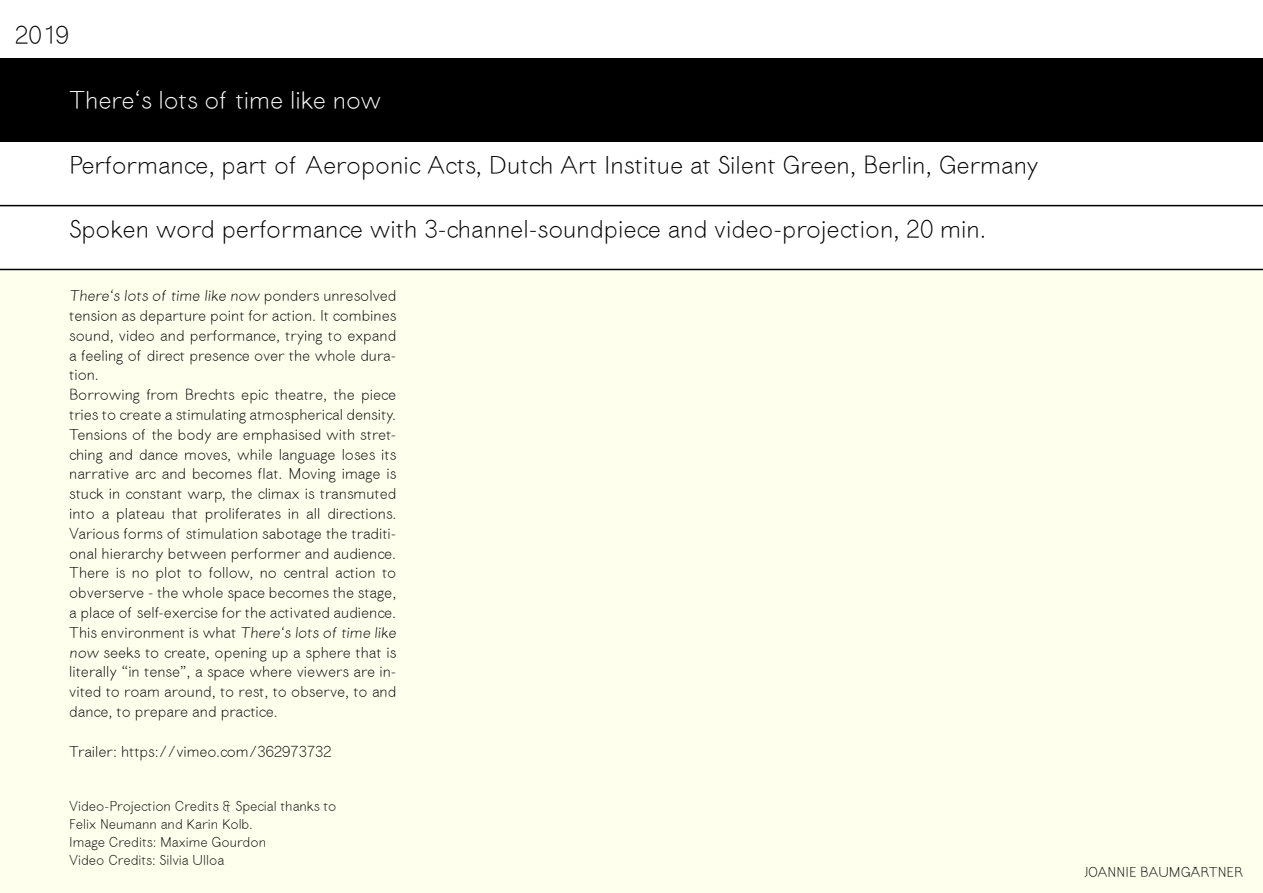
<style>
.page{position:relative;width:1263px;height:893px;background:#fff}
.page>*{position:absolute;margin:0;border:0;box-sizing:border-box;transform-origin:0 0}
.t1{font:27px "Jonathan";color:#000}
.t2{font:27px "Jonathan";color:#fff}
.t3{font:16.5px/19.8px "Jonathan";color:#000}
.t4{font:15px/18px "Jonathan";color:#000}
</style>
<div class="page">
<div style="left:0;top:58px;width:1263px;height:84px;background:#000"></div>
<div style="left:0;top:270px;width:1263px;height:623px;background:#ffffed"></div>
<hr style="left:0;top:269px;width:1263px;height:1px;background:#000">
<hr style="left:0;top:205px;width:1263px;height:1px;background:#000">
<h1 class="t1" style="left:15px;top:20px;width:55px">2019</h1>
<h1 class="t2" style="left:69px;top:85px;width:314px">There‘s lots of time like now</h1>
<h1 class="t1" style="left:69px;top:150px;width:971px">Performance, part of Aeroponic Acts, Dutch Art Institue at Silent Green, Berlin, Germany</h1>
<h1 class="t1" style="left:69px;top:214px;width:919px">Spoken word performance with 3-channel-soundpiece and video-projection, 20 min.</h1>
<p class="t3" style="left:69px;top:286px;width:330px">There‘s lots of time like now ponders unresolved tension as departure point for action. It combines sound, video and performance, trying to expand a feeling of direct presence over the whole dura&shy;tion.<br>Borrowing from Brechts epic theatre, the piece tries to create a stimulating atmospherical density.<br>Tensions of the body are emphasised with stret&shy;ching and dance moves, while language loses its narrative arc and becomes flat. Moving image is stuck in constant warp, the climax is transmuted into a plateau that proliferates in all directions.<br>Various forms of stimulation sabotage the traditi&shy;onal hierarchy between performer and audience.<br>There is no plot to follow, no central action to obverserve - the whole space becomes the stage, a place of self-exercise for the activated audience.<br>This environment is what There‘s lots of time like now seeks to create, opening up a sphere that is literally “in tense”, a space where viewers are in&shy;vited to roam around, to rest, to observe, to and dance, to prepare and practice.</p>
<p class="t3" style="left:69px;top:741px;width:264px">Trailer: https://vimeo.com/362973732</p>
<p class="t4" style="left:69px;top:797px;width:269px">Video-Projection Credits &amp; Special thanks to Felix Neumann and Karin Kolb.<br>Image Credits: Maxime Gourdon<br>Video Credits: Silvia Ulloa</p>
<p class="t4" style="left:1085px;top:863px;width:160px">JOANNIE BAUMGÄRTNER</p>
</div>
